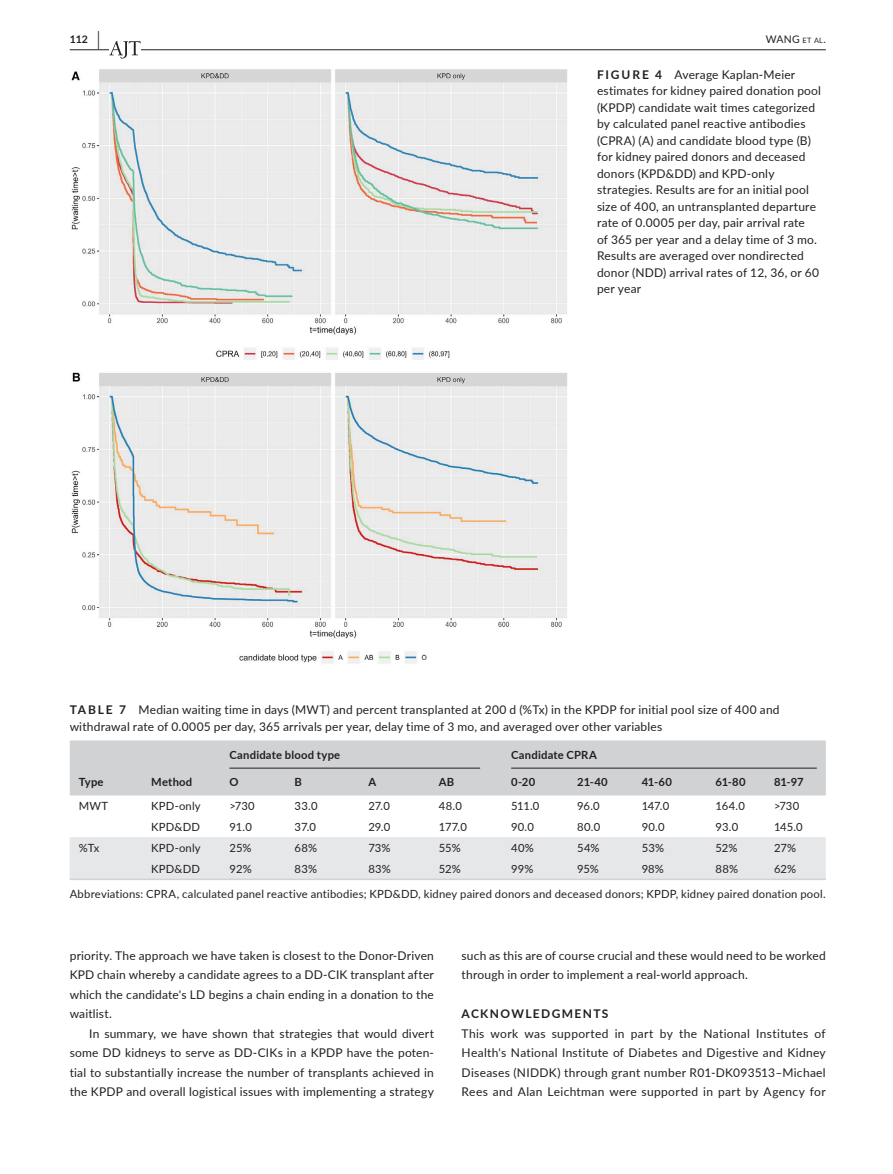
<style>
.page{position:relative;width:893px;height:1174px;background:#fff}
.page>*{position:absolute;margin:0;border:0;box-sizing:border-box;transform-origin:0 0}
.t1{font:12px/16.5px "Lato";letter-spacing:.015em;color:#231f20;text-align:justify}
.t2{font:700 12px "Lato";letter-spacing:.115em;color:#231f20}
.t3{font:11.25px "Lato";letter-spacing:.02em;color:#231f20}
.t4{font:700 11.25px "Lato";letter-spacing:.02em;color:#231f20}
.t5{font:10.5px "Lato";color:#231f20}
.t6{font:700 10.5px "Lato";color:#231f20}
.s1{font-size:19.5px}
.s2{font-size:7.35px}
.s3{font-weight:700}
</style>
<div class="page">
<hr style="left:70px;top:49px;width:756px;height:1px;background:#231f20">
<svg style="left:109px;top:41px;width:32px;height:17px"></svg>
<img style="left:71px;top:69px;width:496px;height:595px">
<div style="left:70px;top:740px;width:756px;height:55px;background:#d1d2d4"></div>
<div style="left:70px;top:837px;width:756px;height:41px;background:#e6e7e9"></div>
<hr style="left:70px;top:878px;width:72px;height:2px;background:#d1d2d4">
<hr style="left:142px;top:878px;width:78px;height:2px;background:#d1d2d4">
<hr style="left:220px;top:878px;width:66px;height:2px;background:#d1d2d4">
<hr style="left:286px;top:878px;width:73px;height:2px;background:#d1d2d4">
<hr style="left:359px;top:878px;width:71px;height:2px;background:#d1d2d4">
<hr style="left:430px;top:878px;width:72px;height:2px;background:#d1d2d4">
<hr style="left:502px;top:878px;width:66px;height:2px;background:#d1d2d4">
<hr style="left:568px;top:878px;width:65px;height:2px;background:#d1d2d4">
<hr style="left:633px;top:878px;width:74px;height:2px;background:#d1d2d4">
<hr style="left:707px;top:878px;width:58px;height:2px;background:#d1d2d4">
<hr style="left:765px;top:878px;width:61px;height:2px;background:#d1d2d4">
<hr style="left:229px;top:767px;width:251px;height:1px;background:#231f20">
<hr style="left:511px;top:767px;width:306px;height:1px;background:#231f20">
<p class="t6" style="left:70px;top:31px;width:31px">112 <span class="s1">|</span></p>
<p class="t5" style="left:766px;top:32px;width:61px">WANG <span class="s2">et al</span>.</p>
<p class="t1" style="left:597px;top:66px;width:226px;text-align:left"><span class="s3">FIGURE 4</span> Average Kaplan-Meier estimates for kidney paired donation pool (KPDP) candidate wait times categorized by calculated panel reactive antibodies (CPRA) (A) and candidate blood type (B) for kidney paired donors and deceased donors (KPD&amp;DD) and KPD-only strategies. Results are for an initial pool size of 400, an untransplanted departure rate of 0.0005 per day, pair arrival rate<br>of 365 per year and a delay time of 3 mo.<br>Results are averaged over nondirected donor (NDD) arrival rates of 12, 36, or 60</p>
<p class="t1" style="left:70px;top:701px;width:711px"><span class="s3">TABLE 7</span> Median waiting time in days (MWT) and percent transplanted at 200 d (%Tx) in the KPDP for initial pool size of 400 and withdrawal rate of 0.0005 per day, 365 arrivals per year, delay time of 3 mo, and averaged over other variables</p>
<p class="t4" style="left:79px;top:774px;width:26px">Type</p>
<p class="t4" style="left:151px;top:774px;width:43px">Method</p>
<p class="t4" style="left:229px;top:746px;width:112px">Candidate blood type</p>
<p class="t4" style="left:511px;top:746px;width:87px">Candidate CPRA</p>
<p class="t4" style="left:229px;top:774px;width:11px">O</p>
<p class="t4" style="left:295px;top:774px;width:9px">B</p>
<p class="t4" style="left:368px;top:774px;width:9px">A</p>
<p class="t4" style="left:439px;top:774px;width:17px">AB</p>
<p class="t4" style="left:511px;top:774px;width:26px">0-20</p>
<p class="t4" style="left:577px;top:774px;width:32px">21-40</p>
<p class="t4" style="left:642px;top:774px;width:32px">41-60</p>
<p class="t4" style="left:716px;top:774px;width:32px">61-80</p>
<p class="t4" style="left:774px;top:774px;width:31px">81-97</p>
<p class="t3" style="left:79px;top:798px;width:31px">MWT</p>
<p class="t3" style="left:151px;top:798px;width:51px">KPD-only</p>
<p class="t3" style="left:229px;top:798px;width:27px">&gt;730</p>
<p class="t3" style="left:295px;top:798px;width:24px">33.0</p>
<p class="t3" style="left:368px;top:798px;width:23px">27.0</p>
<p class="t3" style="left:439px;top:798px;width:25px">48.0</p>
<p class="t3" style="left:511px;top:798px;width:30px">511.0</p>
<p class="t3" style="left:577px;top:798px;width:24px">96.0</p>
<p class="t3" style="left:642px;top:798px;width:29px">147.0</p>
<p class="t3" style="left:716px;top:798px;width:31px">164.0</p>
<p class="t3" style="left:774px;top:798px;width:27px">&gt;730</p>
<p class="t3" style="left:151px;top:819px;width:50px">KPD&amp;DD</p>
<p class="t3" style="left:229px;top:819px;width:24px">91.0</p>
<p class="t3" style="left:295px;top:819px;width:23px">37.0</p>
<p class="t3" style="left:368px;top:819px;width:23px">29.0</p>
<p class="t3" style="left:439px;top:819px;width:30px">177.0</p>
<p class="t3" style="left:511px;top:819px;width:24px">90.0</p>
<p class="t3" style="left:577px;top:819px;width:25px">80.0</p>
<p class="t3" style="left:642px;top:819px;width:24px">90.0</p>
<p class="t3" style="left:716px;top:819px;width:24px">93.0</p>
<p class="t3" style="left:774px;top:819px;width:30px">145.0</p>
<p class="t3" style="left:79px;top:840px;width:22px">%Tx</p>
<p class="t3" style="left:151px;top:840px;width:51px">KPD-only</p>
<p class="t3" style="left:229px;top:840px;width:24px">25%</p>
<p class="t3" style="left:295px;top:840px;width:24px">68%</p>
<p class="t3" style="left:368px;top:840px;width:24px">73%</p>
<p class="t3" style="left:439px;top:840px;width:23px">55%</p>
<p class="t3" style="left:511px;top:840px;width:24px">40%</p>
<p class="t3" style="left:577px;top:840px;width:24px">54%</p>
<p class="t3" style="left:642px;top:840px;width:24px">53%</p>
<p class="t3" style="left:716px;top:840px;width:23px">52%</p>
<p class="t3" style="left:774px;top:840px;width:24px">27%</p>
<p class="t3" style="left:151px;top:861px;width:50px">KPD&amp;DD</p>
<p class="t3" style="left:229px;top:861px;width:24px">92%</p>
<p class="t3" style="left:295px;top:861px;width:24px">83%</p>
<p class="t3" style="left:368px;top:861px;width:24px">83%</p>
<p class="t3" style="left:439px;top:861px;width:23px">52%</p>
<p class="t3" style="left:511px;top:861px;width:24px">99%</p>
<p class="t3" style="left:577px;top:861px;width:23px">95%</p>
<p class="t3" style="left:642px;top:861px;width:24px">98%</p>
<p class="t3" style="left:716px;top:861px;width:24px">88%</p>
<p class="t3" style="left:774px;top:861px;width:24px">62%</p>
<p class="t3" style="left:70px;top:886px;width:757px">Abbreviations: CPRA, calculated panel reactive antibodies; KPD&amp;DD, kidney paired donors and deceased donors; KPDP, kidney paired donation pool.</p>
<p class="t1" style="left:70px;top:945px;width:366px;line-height:19.5px">priority. The approach we have taken is closest to the Donor-Driven KPD chain whereby a candidate agrees to a DD-CIK transplant after which the candidate's LD begins a chain ending in a donation to the waitlist.</p>
<p class="t1" style="left:70px;top:1023px;width:366px;line-height:19.5px;text-indent:20px">In summary, we have shown that strategies that would divert some DD kidneys to serve as DD-CIKs in a KPDP have the poten&shy;tial to substantially increase the number of transplants achieved in the KPDP and overall logistical issues with implementing a strategy</p>
<p class="t1" style="left:462px;top:945px;width:366px;line-height:19.5px">such as this are of course crucial and these would need to be worked through in order to implement a real-world approach.</p>
<p class="t2" style="left:462px;top:1005px;width:148px">ACKNOWLEDGMENTS</p>
<p class="t1" style="left:462px;top:1023px;width:366px;line-height:19.5px">This work was supported in part by the National Institutes of Health's National Institute of Diabetes and Digestive and Kidney Diseases (NIDDK) through grant number R01-DK093513–Michael Rees and Alan Leichtman were supported in part by Agency for</p>
</div>
